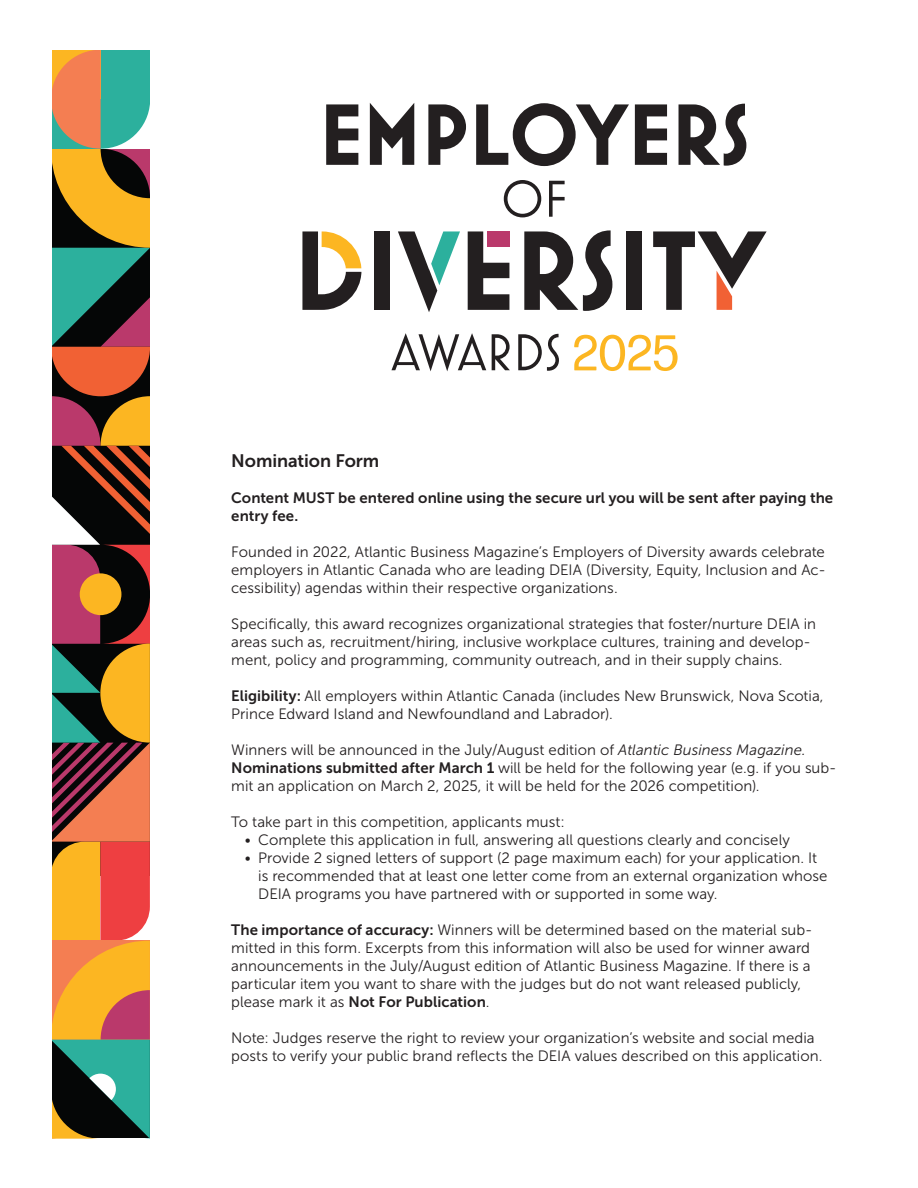
<style>
.page{position:relative;width:918px;height:1188px;background:#fff}
.page>*{position:absolute;margin:0;border:0;box-sizing:border-box;transform-origin:0 0}
.t1{font:700 88.2px "Mostra Nuova";color:#231f20}
.t2{font:52.5px "Mostra Nuova";color:#231f20}
.t3{font:50.1px "Forma DJR Text";color:#fcb622}
.t4{font:18px "Museo Sans 700";letter-spacing:-.005em;color:#231f20}
.t5{font:15px/18px "Museo Sans 300";color:#231f20}
.t6{font:15px/18px "Museo Sans 700";letter-spacing:.005em;color:#231f20}
.s1{font-family:"Museo Sans 700"}
.s2{font-style:italic}
</style>
<div class="page">
<svg style="left:52px;top:50px;width:98px;height:1088px;background:#8c6641"></svg>
<svg style="left:391px;top:333px;width:95px;height:38px"></svg>
<svg style="left:492px;top:334px;width:18px;height:36px"></svg>
<svg style="left:518px;top:334px;width:41px;height:37px"></svg>
<div style="left:375px;top:231px;width:15px;height:79px;background:#231f20"></div>
<svg style="left:398px;top:231px;width:62px;height:81px"></svg>
<svg style="left:524px;top:230px;width:88px;height:81px"></svg>
<div style="left:626px;top:231px;width:16px;height:79px;background:#231f20"></div>
<svg style="left:653px;top:231px;width:114px;height:79px"></svg>
<svg style="left:468px;top:231px;width:41px;height:79px"></svg>
<svg style="left:302px;top:231px;width:59px;height:79px"></svg>
<p class="t1" style="left:319px;top:83px;width:432px">EMPLOYERS</p>
<p class="t2" style="left:501px;top:169px;width:68px">OF</p>
<p class="t3" style="left:573px;top:322px;width:108px">2025</p>
<p class="t4" style="left:231px;top:451px;width:149px">Nomination Form</p>
<p class="t6" style="left:231px;top:489px;width:604px">Content MUST be entered online using the secure url you will be sent after paying the entry fee.</p>
<p class="t5" style="left:231px;top:543px;width:596px;text-align:justify">Founded in 2022, Atlantic Business Magazine’s Employers of Diversity awards celebrate employers in Atlantic Canada who are leading DEIA (Diversity, Equity, Inclusion and Ac&shy;cessibility) agendas within their respective organizations.</p>
<p class="t5" style="left:231px;top:615px;width:586px">Specifically, this award recognizes organizational strategies that foster/nurture DEIA in areas such as, recruitment/hiring, inclusive workplace cultures, training and develop&shy;ment, policy and programming, community outreach, and in their supply chains.</p>
<p class="t5" style="left:231px;top:687px;width:594px"><span class="s1">Eligibility:</span> All employers within Atlantic Canada (includes New Brunswick, Nova Scotia,<br>Prince Edward Island and Newfoundland and Labrador).</p>
<p class="t5" style="left:231px;top:741px;width:607px">Winners will be announced in the July/August edition of <span class="s2">Atlantic Business Magazine.<br></span><span class="s1">Nominations submitted after March 1</span> will be held for the following year (e.g. if you sub&shy;mit an application on March 2, 2025, it will be held for the 2026 competition).</p>
<p class="t5" style="left:231px;top:813px;width:335px">To take part in this competition, applicants must:</p>
<p class="t5" style="left:245px;top:831px;width:547px">• Complete this application in full, answering all questions clearly and concisely</p>
<p class="t5" style="left:258px;top:849px;width:571px;text-indent:-14px">• Provide 2 signed letters of support (2 page maximum each) for your application. It is recommended that at least one letter come from an external organization whose<br>DEIA programs you have partnered with or supported in some way.</p>
<p class="t5" style="left:231px;top:921px;width:583px"><span class="s1">The importance of accuracy:</span> Winners will be determined based on the material sub&shy;mitted in this form. Excerpts from this information will also be used for winner award announcements in the July/August edition of Atlantic Business Magazine. If there is a particular item you want to share with the judges but do not want released publicly, please mark it as <span class="s1">Not For Publication</span>.</p>
<p class="t5" style="left:231px;top:1029px;width:593px">Note: Judges reserve the right to review your organization’s website and social media posts to verify your public brand reflects the DEIA values described on this application.</p>
</div>
